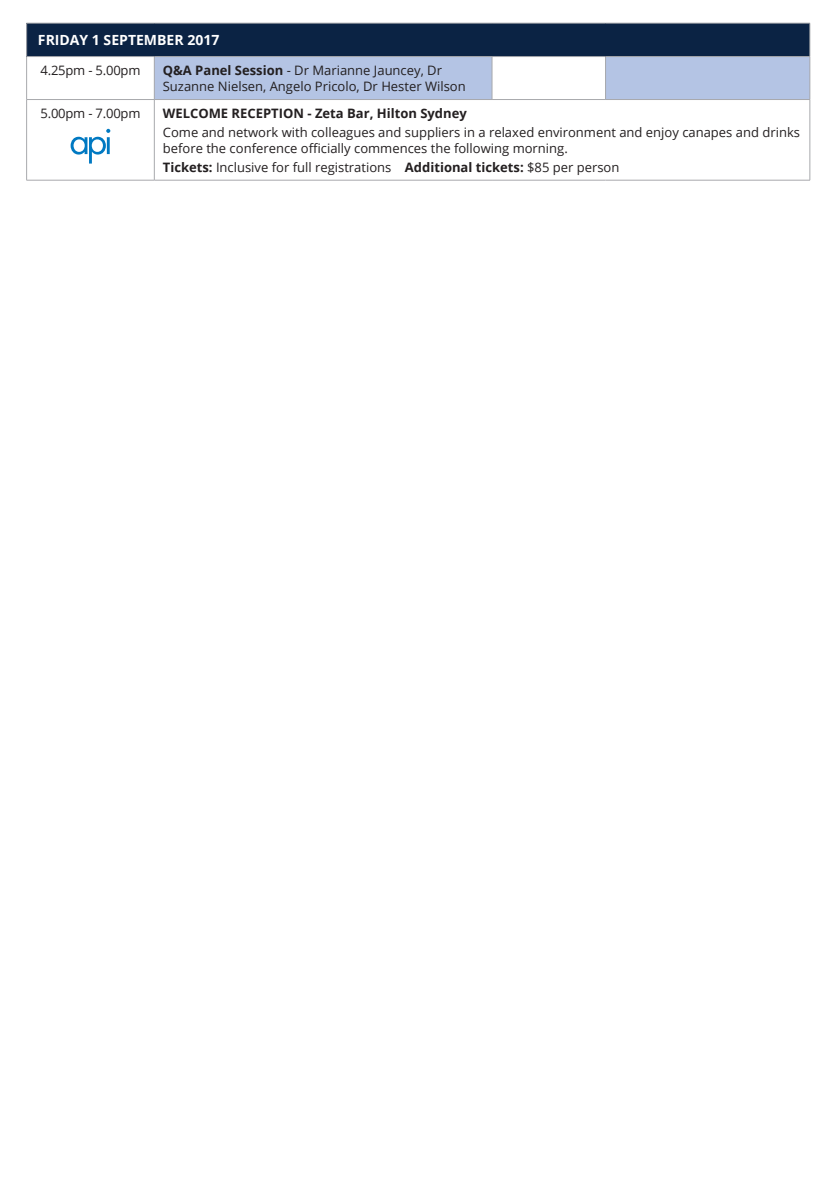
<style>
.page{position:relative;width:840px;height:1191px;background:#fff}
.page>*{position:absolute;margin:0;border:0;box-sizing:border-box;transform-origin:0 0}
.Heading_1{font:700 14px "Open Sans";color:#fff}
.t1{font:13px/16px "Open Sans";color:#231f20}
.t2{font:700 13px "Open Sans";color:#231f20}
.s1{font-weight:700}
</style>
<div class="page">
<div style="left:27px;top:23px;width:782px;height:34px;background:#0b2344"></div>
<div style="left:154px;top:57px;width:337px;height:42px;background:#b4c4e4"></div>
<div style="left:605px;top:57px;width:204px;height:42px;background:#b4c4e4"></div>
<hr style="left:26px;top:23px;width:128px;height:1px;background:#a8a9ad">
<hr style="left:26px;top:23px;width:1px;height:33px;background:#a8a9ad">
<hr style="left:154px;top:23px;width:337px;height:1px;background:#a8a9ad">
<hr style="left:491px;top:23px;width:114px;height:1px;background:#a8a9ad">
<hr style="left:605px;top:23px;width:204px;height:1px;background:#a8a9ad">
<hr style="left:809px;top:23px;width:1px;height:33px;background:#a8a9ad">
<hr style="left:26px;top:56px;width:128px;height:1px;background:#a8a9ad">
<hr style="left:154px;top:56px;width:337px;height:1px;background:#a8a9ad">
<hr style="left:491px;top:56px;width:114px;height:1px;background:#a8a9ad">
<hr style="left:605px;top:56px;width:204px;height:1px;background:#a8a9ad">
<hr style="left:809px;top:100px;width:1px;height:80px;background:#a8a9ad">
<hr style="left:154px;top:180px;width:337px;height:1px;background:#a8a9ad">
<hr style="left:491px;top:180px;width:114px;height:1px;background:#a8a9ad">
<hr style="left:605px;top:180px;width:204px;height:1px;background:#a8a9ad">
<hr style="left:26px;top:57px;width:1px;height:42px;background:#a8a9ad">
<hr style="left:26px;top:100px;width:1px;height:80px;background:#a8a9ad">
<hr style="left:26px;top:180px;width:128px;height:1px;background:#a8a9ad">
<hr style="left:154px;top:57px;width:1px;height:42px;background:#a8a9ad">
<hr style="left:491px;top:57px;width:1px;height:42px;background:#a8a9ad">
<hr style="left:154px;top:100px;width:1px;height:80px;background:#a8a9ad">
<hr style="left:605px;top:57px;width:1px;height:42px;background:#a8a9ad">
<hr style="left:809px;top:57px;width:1px;height:42px;background:#a8a9ad">
<hr style="left:605px;top:99px;width:204px;height:1px;background:#a8a9ad">
<hr style="left:26px;top:99px;width:128px;height:1px;background:#a8a9ad">
<hr style="left:154px;top:99px;width:337px;height:1px;background:#a8a9ad">
<hr style="left:491px;top:99px;width:114px;height:1px;background:#a8a9ad">
<svg style="left:71px;top:129px;width:39px;height:35px"></svg>
<p class="Heading_1" style="left:38px;top:30px;width:183px">FRIDAY 1 SEPTEMBER 2017</p>
<p class="t1" style="left:40px;top:62px;width:101px">4.25pm - 5.00pm</p>
<p class="t1" style="left:163px;top:62px;width:304px"><span class="s1">Q&amp;A Panel Session</span> - Dr Marianne Jauncey, Dr<br>Suzanne Nielsen, Angelo Pricolo, Dr Hester Wilson</p>
<p class="t1" style="left:40px;top:105px;width:101px">5.00pm - 7.00pm</p>
<p class="t2" style="left:163px;top:104px;width:305px">WELCOME RECEPTION - Zeta Bar, Hilton Sydney</p>
<p class="t1" style="left:163px;top:124px;width:638px">Come and network with colleagues and suppliers in a relaxed environment and enjoy canapes and drinks before the conference officially commences the following morning.</p>
<p class="t1" style="left:163px;top:159px;width:458px"><span class="s1">Tickets:</span> Inclusive for full registrations <span class="s1">Additional tickets:</span> $85 per person</p>
</div>
